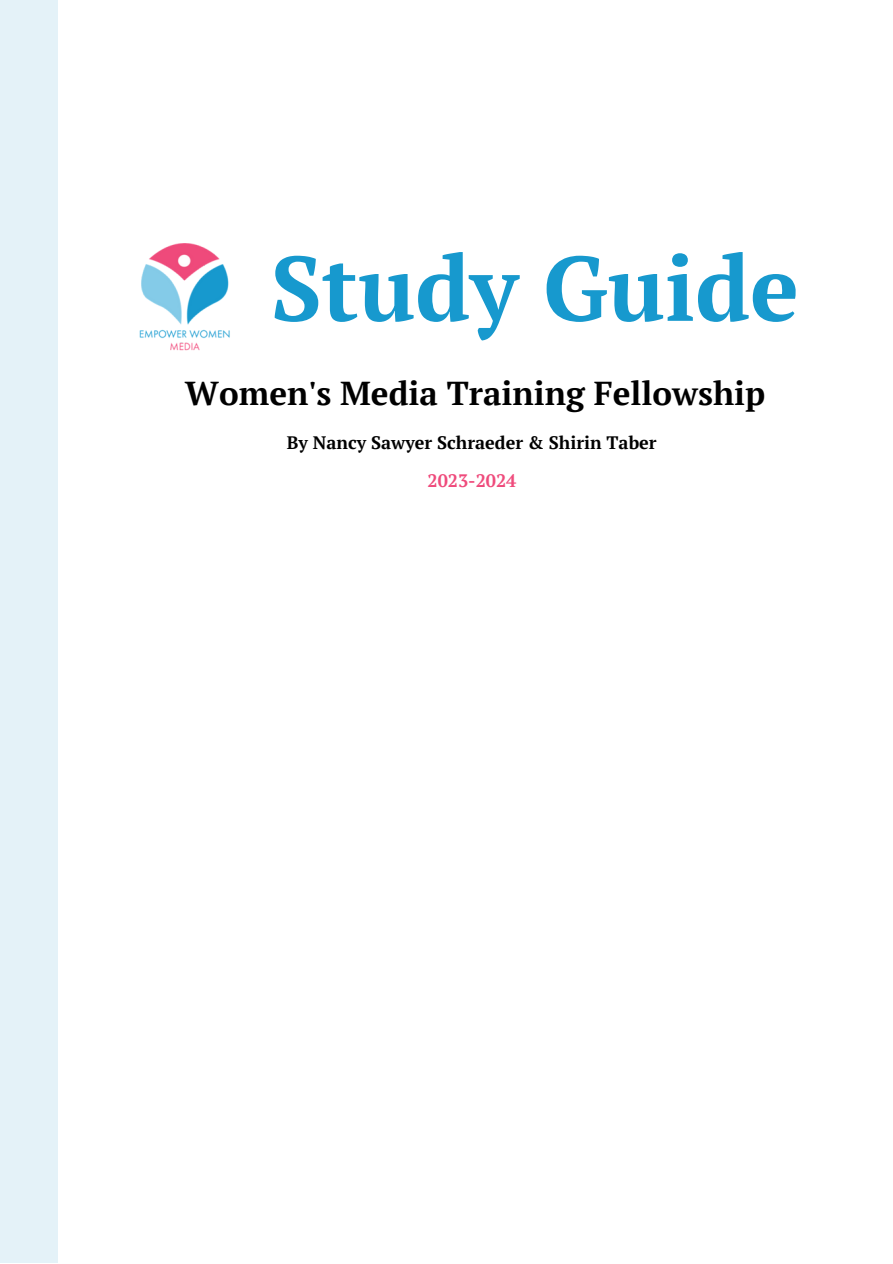
<style>
.page{position:relative;width:893px;height:1264px;background:#fff}
.page>*{position:absolute;margin:0;border:0;box-sizing:border-box;transform-origin:0 0}
.t1{font:700 91.35px "PT Serif";color:#1799ce}
.t2{font:700 33px "PT Serif";color:#000}
.t3{font:700 18px "PT Serif";color:#000}
.t4{font:700 18px "PT Serif";color:#ef4b7c}
</style>
<div class="page">
<img style="left:139px;top:243px;width:91px;height:108px">
<div style="left:0;top:0;width:58px;height:1262px;background:#e4f2f8"></div>
<p class="t1" style="left:271px;top:226px;width:529px">Study Guide</p>
<p class="t2" style="left:185px;top:371px;width:582px">Women's Media Training Fellowship</p>
<p class="t3" style="left:287px;top:430px;width:371px">By Nancy Sawyer Schraeder &amp; Shirin Taber</p>
<p class="t4" style="left:427px;top:468px;width:90px">2023-2024</p>
</div>
